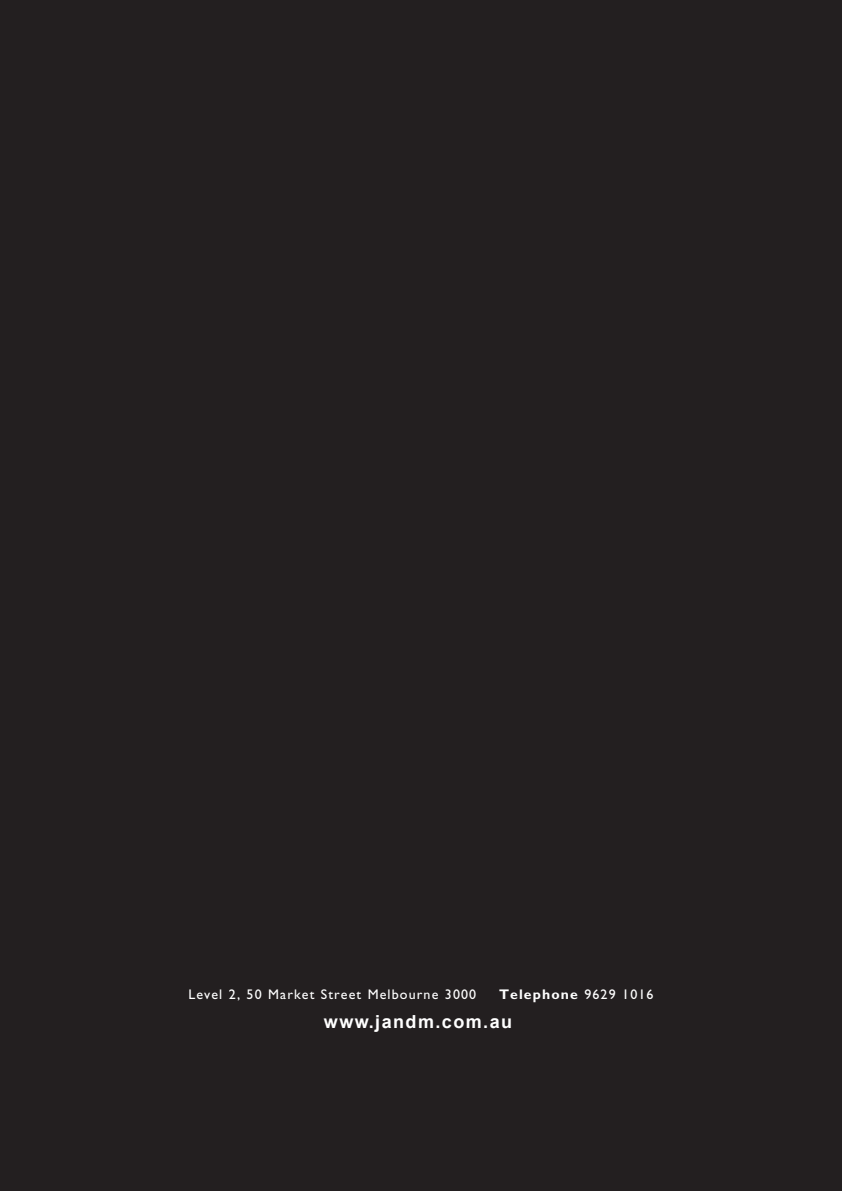
<style>
.page{position:relative;width:842px;height:1191px;background:#fff}
.page>*{position:absolute;margin:0;border:0;box-sizing:border-box;transform-origin:0 0}
.t1{font:700 18px "Arial";letter-spacing:.08em;color:#fff}
.t2{font:14px "Gill Sans";letter-spacing:.08em;color:#fff}
.t3{font:700 14px "Gill Sans";letter-spacing:.08em;color:#fff}
.s1{font-weight:400}
</style>
<div class="page">
<div style="left:0;top:0;width:842px;height:1190px;background:#231f20"></div>
<p class="t2" style="left:188px;top:986px;width:289px">Level 2, 50 Market Street Melbourne 3000</p>
<p class="t3" style="left:499px;top:986px;width:156px">Telephone <span class="s1">9629 1016</span></p>
<p class="t1" style="left:324px;top:1010px;width:190px">www.jandm.com.au</p>
</div>
